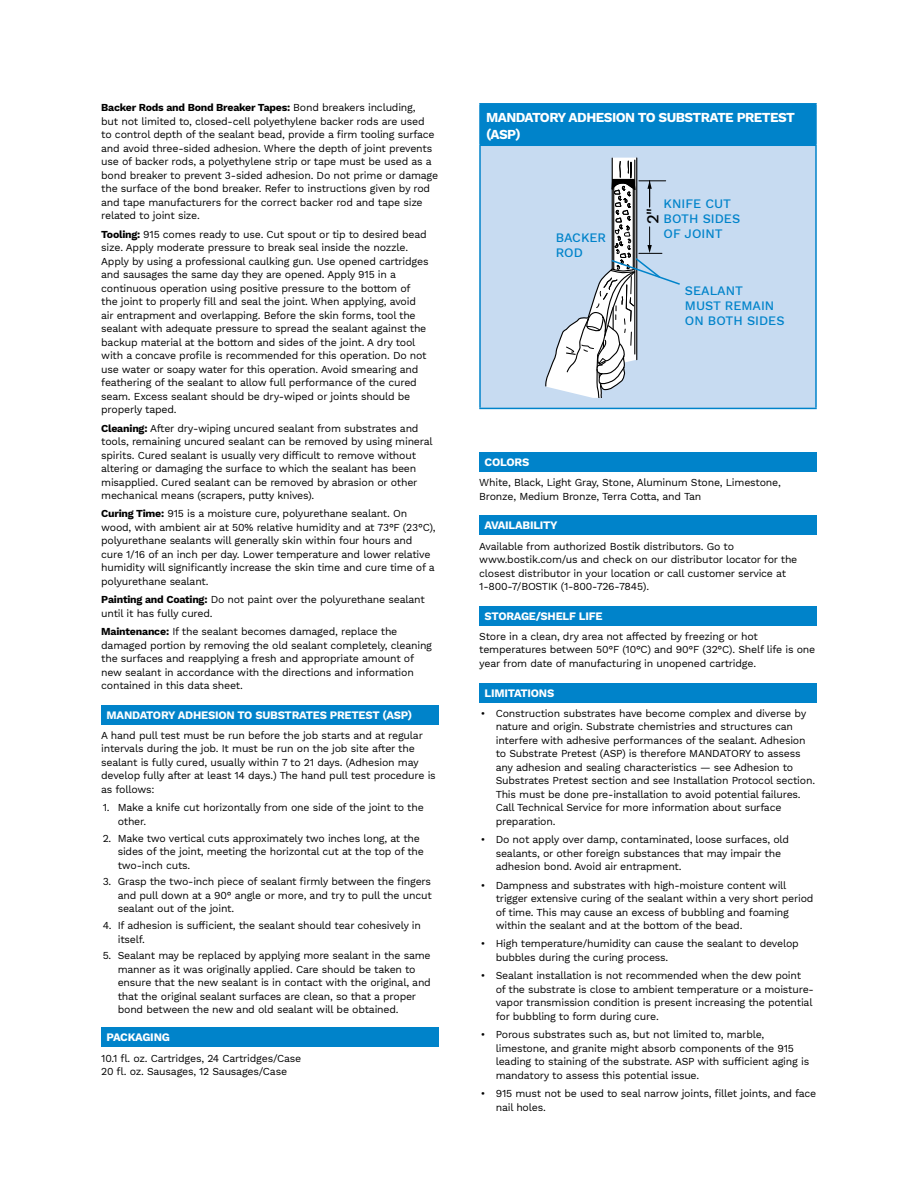
<style>
.page{position:relative;width:918px;height:1188px;background:#fff}
.page>*{position:absolute;margin:0;border:0;box-sizing:border-box;transform-origin:0 0}
.t1{font:500 16.5px "Work Sans";color:#000}
.t2{font:700 13.5px/16.2px "Work Sans";letter-spacing:-.04em;color:#fff}
.t3{font:500 12.75px/15px "Work Sans";color:#0083ca}
.t4{font:700 11.25px "Work Sans";letter-spacing:-.02em;color:#fff}
.t5{font:10.5px/13.5px "Work Sans";letter-spacing:-.02em;color:#000}
.s1{font-weight:700}
</style>
<div class="page">
<div style="left:101px;top:705px;width:338px;height:20px;background:#0083ca"></div>
<div style="left:101px;top:1028px;width:338px;height:19px;background:#0083ca"></div>
<div style="left:479px;top:452px;width:338px;height:20px;background:#0083ca"></div>
<div style="left:479px;top:516px;width:338px;height:19px;background:#0083ca"></div>
<div style="left:479px;top:606px;width:338px;height:20px;background:#0083ca"></div>
<div style="left:479px;top:683px;width:338px;height:20px;background:#0083ca"></div>
<div style="left:480px;top:104px;width:336px;height:41px;background:#0083ca"></div>
<div style="left:480px;top:145px;width:336px;height:263px;background:#c7dbf1"></div>
<hr style="left:479px;top:105px;width:2px;height:40px;background:#0083ca">
<hr style="left:479px;top:103px;width:338px;height:2px;background:#0083ca">
<hr style="left:815px;top:105px;width:2px;height:40px;background:#0083ca">
<hr style="left:479px;top:146px;width:2px;height:262px;background:#0083ca">
<hr style="left:479px;top:145px;width:338px;height:1px;background:#0083ca">
<hr style="left:815px;top:146px;width:2px;height:262px;background:#0083ca">
<hr style="left:479px;top:408px;width:338px;height:1px;background:#0083ca">
<svg style="left:545px;top:157px;width:135px;height:241px"></svg>
<p class="t5" style="left:101px;top:101px;width:339px"><span class="s1">Backer Rods and Bond Breaker Tapes:</span> Bond breakers including,<br>but not limited to, closed-cell polyethylene backer rods are used<br>to control depth of the sealant bead, provide a firm tooling surface and avoid three-sided adhesion. Where the depth of joint prevents use of backer rods, a polyethylene strip or tape must be used as a bond breaker to prevent 3-sided adhesion. Do not prime or damage the surface of the bond breaker. Refer to instructions given by rod and tape manufacturers for the correct backer rod and tape size related to joint size.</p>
<p class="t5" style="left:101px;top:228px;width:329px"><span class="s1">Tooling:</span> 915 comes ready to use. Cut spout or tip to desired bead size. Apply moderate pressure to break seal inside the nozzle.<br>Apply by using a professional caulking gun. Use opened cartridges and sausages the same day they are opened. Apply 915 in a continuous operation using positive pressure to the bottom of the joint to properly fill and seal the joint. When applying, avoid air entrapment and overlapping. Before the skin forms, tool the sealant with adequate pressure to spread the sealant against the backup material at the bottom and sides of the joint. A dry tool with a concave profile is recommended for this operation. Do not use water or soapy water for this operation. Avoid smearing and feathering of the sealant to allow full performance of the cured seam. Excess sealant should be dry-wiped or joints should be properly taped.</p>
<p class="t5" style="left:101px;top:422px;width:333px"><span class="s1">Cleaning:</span> After dry-wiping uncured sealant from substrates and tools, remaining uncured sealant can be removed by using mineral spirits. Cured sealant is usually very difficult to remove without altering or damaging the surface to which the sealant has been misapplied. Cured sealant can be removed by abrasion or other mechanical means (scrapers, putty knives).</p>
<p class="t5" style="left:101px;top:508px;width:336px"><span class="s1">Curing Time:</span> 915 is a moisture cure, polyurethane sealant. On wood, with ambient air at 50% relative humidity and at 73°F (23°C), polyurethane sealants will generally skin within four hours and cure 1/16 of an inch per day. Lower temperature and lower relative humidity will significantly increase the skin time and cure time of a polyurethane sealant.</p>
<p class="t5" style="left:101px;top:593px;width:325px"><span class="s1">Painting and Coating:</span> Do not paint over the polyurethane sealant until it has fully cured.</p>
<p class="t5" style="left:101px;top:625px;width:332px"><span class="s1">Maintenance:</span> If the sealant becomes damaged, replace the damaged portion by removing the old sealant completely, cleaning the surfaces and reapplying a fresh and appropriate amount of new sealant in accordance with the directions and information contained in this data sheet.</p>
<p class="t4" style="left:107px;top:708px;width:307px">MANDATORY ADHESION TO SUBSTRATES PRETEST (ASP)</p>
<p class="t5" style="left:101px;top:729px;width:336px">A hand pull test must be run before the job starts and at regular intervals during the job. It must be run on the job site after the sealant is fully cured, usually within 7 to 21 days. (Adhesion may develop fully after at least 14 days.) The hand pull test procedure is as follows:</p>
<p class="t5" style="left:118px;top:801px;width:308px;text-indent:-15px">1. Make a knife cut horizontally from one side of the joint to the other.</p>
<p class="t5" style="left:118px;top:832px;width:308px;text-indent:-15px">2. Make two vertical cuts approximately two inches long, at the sides of the joint, meeting the horizontal cut at the top of the two-inch cuts.</p>
<p class="t5" style="left:118px;top:875px;width:315px;text-align:justify;text-indent:-15px">3. Grasp the two-inch piece of sealant firmly between the fingers and pull down at a 90° angle or more, and try to pull the uncut sealant out of the joint.</p>
<p class="t5" style="left:118px;top:919px;width:305px;text-indent:-15px">4. If adhesion is sufficient, the sealant should tear cohesively in itself.</p>
<p class="t5" style="left:118px;top:949px;width:315px;text-indent:-15px">5. Sealant may be replaced by applying more sealant in the same manner as it was originally applied. Care should be taken to ensure that the new sealant is in contact with the original, and that the original sealant surfaces are clean, so that a proper bond between the new and old sealant will be obtained.</p>
<p class="t4" style="left:107px;top:1031px;width:65px">PACKAGING</p>
<p class="t5" style="left:101px;top:1052px;width:202px">10.1 fl. oz. Cartridges, 24 Cartridges/Case<br>20 fl. oz. Sausages, 12 Sausages/Case</p>
<p class="t2" style="left:486px;top:110px;width:310px">MANDATORY ADHESION TO SUBSTRATE PRETEST (ASP)</p>
<h1 class="t1" style="left:643px;top:224px;width:18px;rotate:-90deg">2"</h1>
<p class="t3" style="left:664px;top:197px;width:78px">KNIFE CUT<br>BOTH SIDES</p>
<p class="t3" style="left:556px;top:230px;width:52px">BACKER</p>
<p class="t3" style="left:664px;top:227px;width:60px">OF JOINT</p>
<p class="t3" style="left:556px;top:245px;width:29px">ROD</p>
<p class="t3" style="left:685px;top:284px;width:101px">SEALANT<br>MUST REMAIN<br>ON BOTH SIDES</p>
<p class="t4" style="left:485px;top:456px;width:46px">COLORS</p>
<p class="t5" style="left:479px;top:476px;width:303px">White, Black, Light Gray, Stone, Aluminum Stone, Limestone,<br>Bronze, Medium Bronze, Terra Cotta, and Tan</p>
<p class="t4" style="left:485px;top:519px;width:74px">AVAILABILITY</p>
<p class="t5" style="left:479px;top:540px;width:320px">Available from authorized Bostik distributors. Go to www.bostik.com/us and check on our distributor locator for the closest distributor in your location or call customer service at 1-800-7/BOSTIK (1-800-726-7845).</p>
<p class="t4" style="left:485px;top:609px;width:119px">STORAGE/SHELF LIFE</p>
<p class="t5" style="left:479px;top:630px;width:338px">Store in a clean, dry area not affected by freezing or hot temperatures between 50°F (10°C) and 90°F (32°C). Shelf life is one year from date of manufacturing in unopened cartridge.</p>
<p class="t4" style="left:485px;top:686px;width:71px">LIMITATIONS</p>
<p class="t5" style="left:496px;top:707px;width:321px;text-indent:-15px">• Construction substrates have become complex and diverse by nature and origin. Substrate chemistries and structures can interfere with adhesive performances of the sealant. Adhesion to Substrate Pretest (ASP) is therefore MANDATORY to assess any adhesion and sealing characteristics — see Adhesion to Substrates Pretest section and see Installation Protocol section.<br>This must be done pre-installation to avoid potential failures.<br>Call Technical Service for more information about surface preparation.</p>
<p class="t5" style="left:496px;top:833px;width:295px;text-indent:-15px">• Do not apply over damp, contaminated, loose surfaces, old sealants, or other foreign substances that may impair the adhesion bond. Avoid air entrapment.</p>
<p class="t5" style="left:496px;top:879px;width:319px;text-indent:-15px">• Dampness and substrates with high-moisture content will trigger extensive curing of the sealant within a very short period of time. This may cause an excess of bubbling and foaming within the sealant and at the bottom of the bead.</p>
<p class="t5" style="left:496px;top:938px;width:305px;text-indent:-15px">• High temperature/humidity can cause the sealant to develop bubbles during the curing process.</p>
<p class="t5" style="left:496px;top:969px;width:320px;text-indent:-15px">• Sealant installation is not recommended when the dew point of the substrate is close to ambient temperature or a moisture&shy;vapor transmission condition is present increasing the potential for bubbling to form during cure.</p>
<p class="t5" style="left:496px;top:1028px;width:315px;text-indent:-15px">• Porous substrates such as, but not limited to, marble, limestone, and granite might absorb components of the 915 leading to staining of the substrate. ASP with sufficient aging is mandatory to assess this potential issue.</p>
<p class="t5" style="left:496px;top:1087px;width:322px;text-indent:-15px">• 915 must not be used to seal narrow joints, fillet joints, and face nail holes.</p>
</div>
